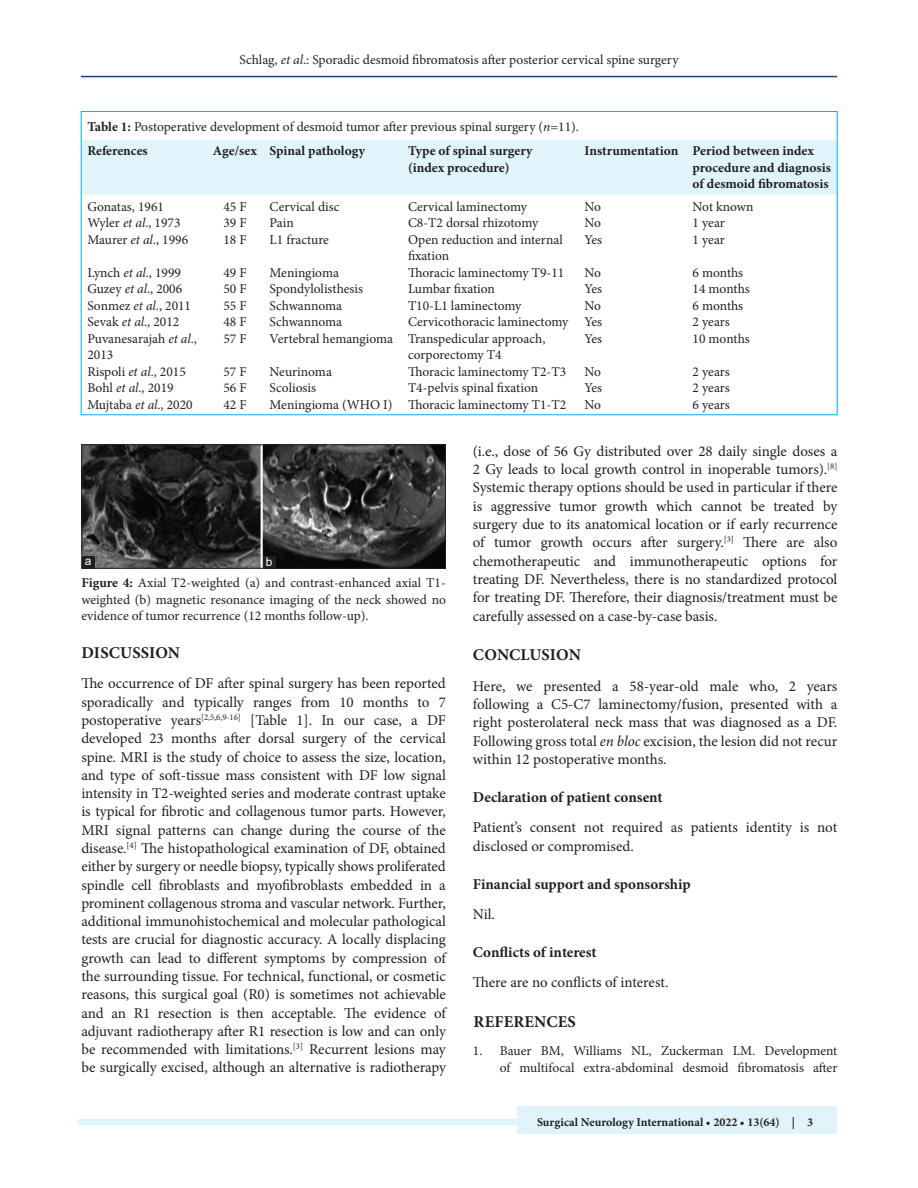
<style>
.page{position:relative;width:918px;height:1188px;background:#fff}
.page>*{position:absolute;margin:0;border:0;box-sizing:border-box;transform-origin:0 0}
.t1{font:700 16.5px "Minion Pro";letter-spacing:.01em;color:#231f20}
.TX{font:15px/18.3px "Minion Pro";letter-spacing:-.005em;color:#231f20;text-align:justify}
.t2{font:700 15px "Minion Pro";color:#231f20}
.TB{font:13.5px/16.5px "Minion Pro";color:#231f20}
.FGC{font:13.5px/16.5px "Minion Pro";color:#231f20;text-align:justify}
.TCH{font:700 13.5px/16.5px "Minion Pro";color:#231f20}
.REF{font:13.5px/16.8px "Minion Pro";color:#231f20;text-align:right}
.TT{font:13.5px "Minion Pro";letter-spacing:-.005em;color:#231f20}
.TBL{font:13.5px "Minion Pro";color:#231f20}
.t3{font:700 12px "Minion Pro";color:#231f20}
.LABEL{font:12px "Arial";color:#fff}
.s1{font-style:italic}
.s2{font-weight:700}
</style>
<div class="page">
<img style="left:84px;top:447px;width:360px;height:119px">
<div style="left:82px;top:445px;width:364px;height:123px;border:1px solid #231f20"></div>
<div style="left:263px;top:556px;width:13px;height:12px;background:#231f20"></div>
<div style="left:82px;top:556px;width:12px;height:12px;background:#231f20"></div>
<hr style="left:81px;top:76px;width:756px;height:1px;background:#164077">
<div style="left:78px;top:1119px;width:756px;height:6px;background:#e1f4fc"></div>
<div style="left:518px;top:1106px;width:319px;height:28px;background:#e1f4fc"></div>
<div style="left:83px;top:140px;width:752px;height:54px;background:#e1f4fc"></div>
<p class="FGC" style="left:239px;top:51px;width:441px">Schlag, <span class="s1">et al</span>.: Sporadic desmoid fibromatosis after posterior cervical spine surgery</p>
<p class="TT" style="left:87px;top:117px;width:493px"><span class="s2">Table 1:</span> Postoperative development of desmoid tumor after previous spinal surgery (<span class="s1">n</span>=11).</p>
<p class="TCH" style="left:87px;top:143px;width:62px">References</p>
<p class="TCH" style="left:213px;top:143px;width:45px">Age/sex</p>
<p class="TCH" style="left:270px;top:143px;width:97px">Spinal pathology</p>
<p class="TCH" style="left:408px;top:143px;width:126px">Type of spinal surgery</p>
<p class="TCH" style="left:408px;top:159px;width:103px">(index procedure)</p>
<p class="TCH" style="left:585px;top:143px;width:95px">Instrumentation</p>
<p class="TCH" style="left:693px;top:143px;width:140px">Period between index procedure and diagnosis of desmoid fibromatosis</p>
<p class="TB" style="left:87px;top:198px;width:78px">Gonatas, 1961</p>
<p class="TB" style="left:223px;top:198px;width:25px">45 F</p>
<p class="TB" style="left:270px;top:198px;width:71px">Cervical disc</p>
<p class="TB" style="left:408px;top:198px;width:121px">Cervical laminectomy</p>
<p class="TB" style="left:585px;top:198px;width:18px">No</p>
<p class="TB" style="left:693px;top:198px;width:63px">Not known</p>
<p class="TB" style="left:87px;top:215px;width:95px">Wyler <span class="s1">et al</span>., 1973</p>
<p class="TB" style="left:223px;top:215px;width:25px">39 F</p>
<p class="TB" style="left:270px;top:215px;width:26px">Pain</p>
<p class="TB" style="left:408px;top:215px;width:132px">C8-T2 dorsal rhizotomy</p>
<p class="TB" style="left:585px;top:215px;width:18px">No</p>
<p class="TB" style="left:693px;top:215px;width:34px">1 year</p>
<p class="TB" style="left:87px;top:231px;width:102px">Maurer <span class="s1">et al</span>., 1996</p>
<p class="TB" style="left:223px;top:231px;width:25px">18 F</p>
<p class="TB" style="left:270px;top:231px;width:61px">L1 fracture</p>
<p class="TB" style="left:408px;top:231px;width:156px">Open reduction and internal fixation</p>
<p class="TB" style="left:585px;top:231px;width:19px">Yes</p>
<p class="TB" style="left:693px;top:231px;width:34px">1 year</p>
<p class="TB" style="left:87px;top:264px;width:95px">Lynch <span class="s1">et al</span>., 1999</p>
<p class="TB" style="left:223px;top:264px;width:25px">49 F</p>
<p class="TB" style="left:270px;top:264px;width:71px">Meningioma</p>
<p class="TB" style="left:408px;top:264px;width:158px">Thoracic laminectomy T9-11</p>
<p class="TB" style="left:585px;top:264px;width:18px">No</p>
<p class="TB" style="left:693px;top:264px;width:52px">6 months</p>
<p class="TB" style="left:87px;top:281px;width:96px">Guzey <span class="s1">et al</span>., 2006</p>
<p class="TB" style="left:223px;top:281px;width:25px">50 F</p>
<p class="TB" style="left:270px;top:281px;width:95px">Spondylolisthesis</p>
<p class="TB" style="left:408px;top:281px;width:89px">Lumbar fixation</p>
<p class="TB" style="left:585px;top:281px;width:19px">Yes</p>
<p class="TB" style="left:693px;top:281px;width:59px">14 months</p>
<p class="TB" style="left:87px;top:297px;width:105px">Sonmez <span class="s1">et al</span>., 2011</p>
<p class="TB" style="left:223px;top:297px;width:25px">55 F</p>
<p class="TB" style="left:270px;top:297px;width:74px">Schwannoma</p>
<p class="TB" style="left:408px;top:297px;width:115px">T10-L1 laminectomy</p>
<p class="TB" style="left:585px;top:297px;width:18px">No</p>
<p class="TB" style="left:693px;top:297px;width:52px">6 months</p>
<p class="TB" style="left:87px;top:314px;width:93px">Sevak <span class="s1">et al</span>., 2012</p>
<p class="TB" style="left:223px;top:314px;width:25px">48 F</p>
<p class="TB" style="left:270px;top:314px;width:74px">Schwannoma</p>
<p class="TB" style="left:408px;top:314px;width:162px">Cervicothoracic laminectomy</p>
<p class="TB" style="left:585px;top:314px;width:19px">Yes</p>
<p class="TB" style="left:693px;top:314px;width:39px">2 years</p>
<p class="TB" style="left:87px;top:330px;width:111px">Puvanesarajah <span class="s1">et al</span>.,<br>2013</p>
<p class="TB" style="left:223px;top:330px;width:25px">57 F</p>
<p class="TB" style="left:270px;top:330px;width:125px">Vertebral hemangioma</p>
<p class="TB" style="left:408px;top:330px;width:139px">Transpedicular approach, corporectomy T4</p>
<p class="TB" style="left:585px;top:330px;width:19px">Yes</p>
<p class="TB" style="left:693px;top:330px;width:59px">10 months</p>
<p class="TB" style="left:87px;top:363px;width:100px">Rispoli <span class="s1">et al</span>., 2015</p>
<p class="TB" style="left:223px;top:363px;width:25px">57 F</p>
<p class="TB" style="left:270px;top:363px;width:64px">Neurinoma</p>
<p class="TB" style="left:408px;top:363px;width:160px">Thoracic laminectomy T2-T3</p>
<p class="TB" style="left:585px;top:363px;width:18px">No</p>
<p class="TB" style="left:693px;top:363px;width:39px">2 years</p>
<p class="TB" style="left:87px;top:380px;width:88px">Bohl <span class="s1">et al</span>., 2019</p>
<p class="TB" style="left:223px;top:380px;width:25px">56 F</p>
<p class="TB" style="left:270px;top:380px;width:48px">Scoliosis</p>
<p class="TB" style="left:408px;top:380px;width:132px">T4-pelvis spinal fixation</p>
<p class="TB" style="left:585px;top:380px;width:19px">Yes</p>
<p class="TB" style="left:693px;top:380px;width:39px">2 years</p>
<p class="TBL" style="left:87px;top:395px;width:107px">Mujtaba <span class="s1">et al</span>., 2020</p>
<p class="TBL" style="left:223px;top:395px;width:25px">42 F</p>
<p class="TBL" style="left:270px;top:395px;width:124px">Meningioma (WHO I)</p>
<p class="TBL" style="left:408px;top:395px;width:160px">Thoracic laminectomy T1-T2</p>
<p class="TBL" style="left:585px;top:395px;width:18px">No</p>
<p class="TBL" style="left:693px;top:395px;width:39px">6 years</p>
<p class="LABEL" style="left:85px;top:553px;width:8px">a</p>
<p class="LABEL" style="left:266px;top:554px;width:8px">b</p>
<p class="FGC" style="left:81px;top:575px;width:366px"><span class="s2">Figure 4:</span> Axial T2-weighted (a) and contrast-enhanced axial T1- weighted (b) magnetic resonance imaging of the neck showed no evidence of tumor recurrence (12 months follow-up).</p>
<h1 class="t1" style="left:81px;top:641px;width:100px">DISCUSSION</h1>
<p class="TX" style="left:81px;top:675px;width:366px">The occurrence of DF after spinal surgery has been reported sporadically and typically ranges from 10 months to 7 postoperative years<sup>[2,5,6,9-16]</sup> [Table 1]. In our case, a DF developed 23 months after dorsal surgery of the cervical spine. MRI is the study of choice to assess the size, location, and type of soft-tissue mass consistent with DF low signal intensity in T2-weighted series and moderate contrast uptake is typical for fibrotic and collagenous tumor parts. However, MRI signal patterns can change during the course of the disease.<sup>[4]</sup> The histopathological examination of DF, obtained either by surgery or needle biopsy, typically shows proliferated spindle cell fibroblasts and myofibroblasts embedded in a prominent collagenous stroma and vascular network. Further, additional immunohistochemical and molecular pathological tests are crucial for diagnostic accuracy. A locally displacing growth can lead to different symptoms by compression of the surrounding tissue. For technical, functional, or cosmetic reasons, this surgical goal (R0) is sometimes not achievable and an R1 resection is then acceptable. The evidence of adjuvant radiotherapy after R1 resection is low and can only be recommended with limitations.<sup>[3]</sup> Recurrent lesions may be surgically excised, although an alternative is radiotherapy</p>
<p class="TX" style="left:473px;top:442px;width:366px">(i.e., dose of 56 Gy distributed over 28 daily single doses a 2 Gy leads to local growth control in inoperable tumors).<sup>[8] </sup>Systemic therapy options should be used in particular if there is aggressive tumor growth which cannot be treated by surgery due to its anatomical location or if early recurrence of tumor growth occurs after surgery.<sup>[3]</sup> There are also chemotherapeutic and immunotherapeutic options for treating DF. Nevertheless, there is no standardized protocol for treating DF. Therefore, their diagnosis/treatment must be carefully assessed on a case-by-case basis.</p>
<h1 class="t1" style="left:473px;top:643px;width:109px">CONCLUSION</h1>
<p class="TX" style="left:473px;top:677px;width:366px">Here, we presented a 58-year-old male who, 2 years following a C5-C7 laminectomy/fusion, presented with a right posterolateral neck mass that was diagnosed as a DF.<br>Following gross total <span class="s1">en bloc</span> excision, the lesion did not recur within 12 postoperative months.</p>
<h2 class="t2" style="left:473px;top:787px;width:191px">Declaration of patient consent</h2>
<p class="TX" style="left:473px;top:818px;width:366px">Patient’s consent not required as patients identity is not disclosed or compromised.</p>
<h2 class="t2" style="left:473px;top:873px;width:219px">Financial support and sponsorship</h2>
<p class="TX" style="left:473px;top:905px;width:24px">Nil.</p>
<h2 class="t2" style="left:473px;top:941px;width:125px">Conflicts of interest</h2>
<p class="TX" style="left:473px;top:973px;width:197px">There are no conflicts of interest.</p>
<h1 class="t1" style="left:474px;top:1010px;width:104px">REFERENCES</h1>
<p class="REF" style="left:473px;top:1043px;width:366px">1. Bauer BM, Williams NL, Zuckerman LM. Development of multifocal extra-abdominal desmoid fibromatosis after</p>
<p class="t3" style="left:537px;top:1113px;width:278px">Surgical Neurology International • 2022 • 13(64) | 3</p>
</div>
